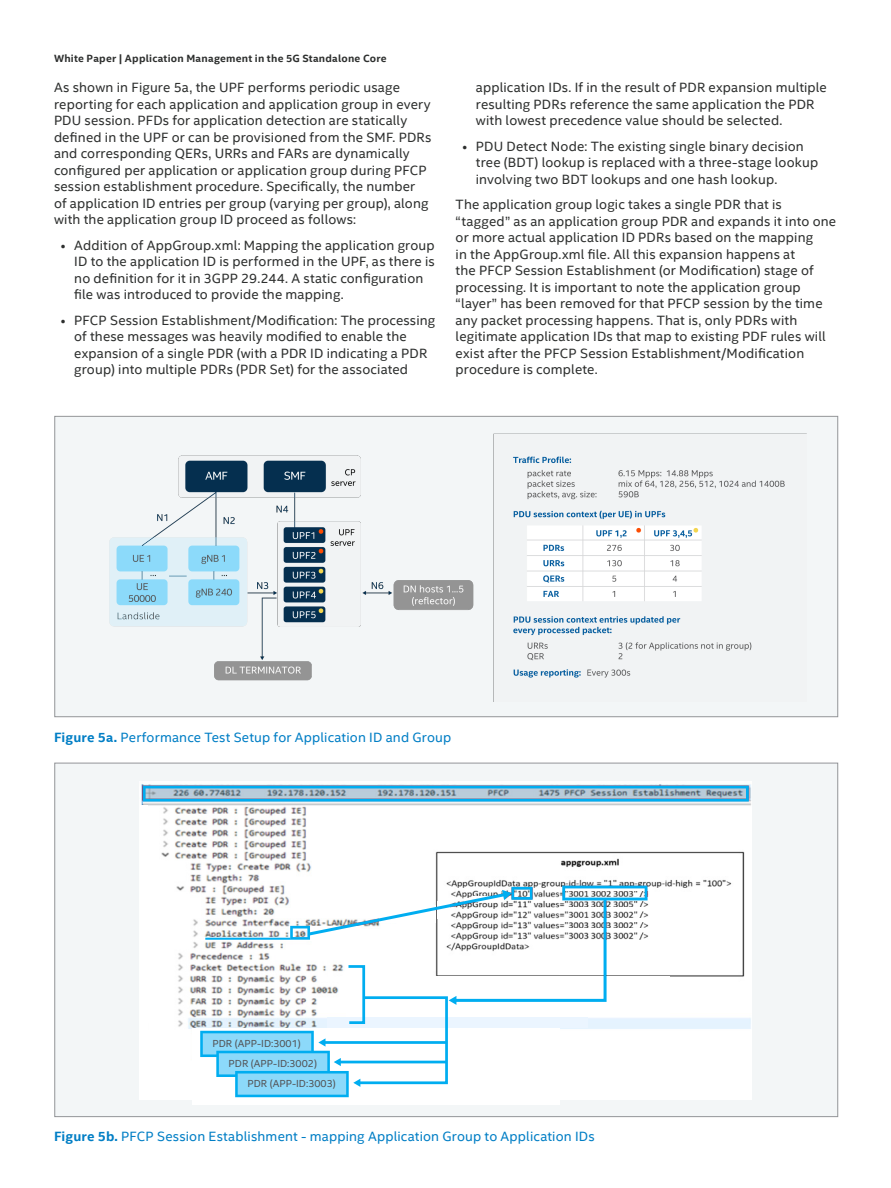
<style>
.page{position:relative;width:891px;height:1188px;background:#fff}
.page>*{position:absolute;margin:0;border:0;box-sizing:border-box;transform-origin:0 0}
.MainCopy___Caption{font:13.5px/16.5px "Intel Clear";letter-spacing:.01em;color:#2d2f2e}
.MainCopy___Caption-2{font:13.5px "Intel Clear";letter-spacing:.01em;color:#007ec5}
.Document_Header{font:700 10.5px "Intel Clear";letter-spacing:.02em;color:#2d2f2e}
.t1{font:10.2px "Intel Clear";color:#545457}
.s1{font-weight:700}
</style>
<div class="page">
<div style="left:55px;top:416px;width:783px;height:301px;background:#f3f6f7;border:1px solid #939598"></div>
<div style="left:55px;top:763px;width:783px;height:354px;background:#f3f6f7;border:1px solid #939598"></div>
<img style="left:139px;top:782px;width:613px;height:318px">
<svg style="left:143px;top:786px;width:606px;height:16px;background:#72b3d2"></svg>
<hr style="left:561px;top:887px;width:89px;height:3px;background:#fff">
<hr style="left:560px;top:897px;width:90px;height:3px;background:#fff">
<hr style="left:560px;top:908px;width:90px;height:3px;background:#fff">
<hr style="left:560px;top:918px;width:89px;height:4px;background:#fff">
<hr style="left:560px;top:928px;width:89px;height:4px;background:#fff">
<div style="left:192px;top:1028px;width:368px;height:77px;background:#fff"></div>
<div style="left:346px;top:977px;width:324px;height:40px;background:#fff"></div>
<svg style="left:200px;top:886px;width:448px;height:211px"></svg>
<div style="left:140px;top:805px;width:8px;height:248px;background:#fff"></div>
<img style="left:109px;top:433px;width:698px;height:268px">
<p class="Document_Header" style="left:54px;top:52px;width:334px">White Paper | Application Management in the 5G Standalone Core</p>
<p class="MainCopy___Caption" style="left:54px;top:80px;width:379px">As shown in Figure 5a, the UPF performs periodic usage reporting for each application and application group in every PDU session. PFDs for application detection are statically defined in the UPF or can be provisioned from the SMF. PDRs and corresponding QERs, URRs and FARs are dynamically configured per application or application group during PFCP session establishment procedure. Specifically, the number<br>of application ID entries per group (varying per group), along with the application group ID proceed as follows:</p>
<p class="MainCopy___Caption" style="left:74px;top:237px;width:362px;text-indent:-14px">• Addition of AppGroup.xml: Mapping the application group ID to the application ID is performed in the UPF, as there is no definition for it in 3GPP 29.244. A static configuration file was introduced to provide the mapping.</p>
<p class="MainCopy___Caption" style="left:74px;top:312px;width:363px;text-indent:-14px">• PFCP Session Establishment/Modification: The processing of these messages was heavily modified to enable the expansion of a single PDR (with a PDR ID indicating a PDR group) into multiple PDRs (PDR Set) for the associated</p>
<p class="MainCopy___Caption" style="left:476px;top:80px;width:353px">application IDs. If in the result of PDR expansion multiple resulting PDRs reference the same application the PDR with lowest precedence value should be selected.</p>
<p class="MainCopy___Caption" style="left:476px;top:138px;width:344px;text-indent:-14px">• PDU Detect Node: The existing single binary decision tree (BDT) lookup is replaced with a three-stage lookup involving two BDT lookups and one hash lookup.</p>
<p class="MainCopy___Caption" style="left:456px;top:197px;width:382px">The application group logic takes a single PDR that is “tagged” as an application group PDR and expands it into one or more actual application ID PDRs based on the mapping<br>in the AppGroup.xml file. All this expansion happens at<br>the PFCP Session Establishment (or Modification) stage of processing. It is important to note the application group “layer” has been removed for that PFCP session by the time any packet processing happens. That is, only PDRs with legitimate application IDs that map to existing PDF rules will exist after the PFCP Session Establishment/Modification procedure is complete.</p>
<p class="MainCopy___Caption-2" style="left:54px;top:729px;width:399px"><span class="s1">Figure 5a.</span> Performance Test Setup for Application ID and Group</p>
<p class="t1" style="left:212px;top:1038px;width:90px">PDR (APP-ID:3001)</p>
<p class="t1" style="left:229px;top:1058px;width:90px">PDR (APP-ID:3002)</p>
<p class="t1" style="left:247px;top:1078px;width:90px">PDR (APP-ID:3003)</p>
<p class="MainCopy___Caption-2" style="left:54px;top:1128px;width:542px"><span class="s1">Figure 5b.</span> PFCP Session Establishment - mapping Application Group to Application IDs</p>
</div>
